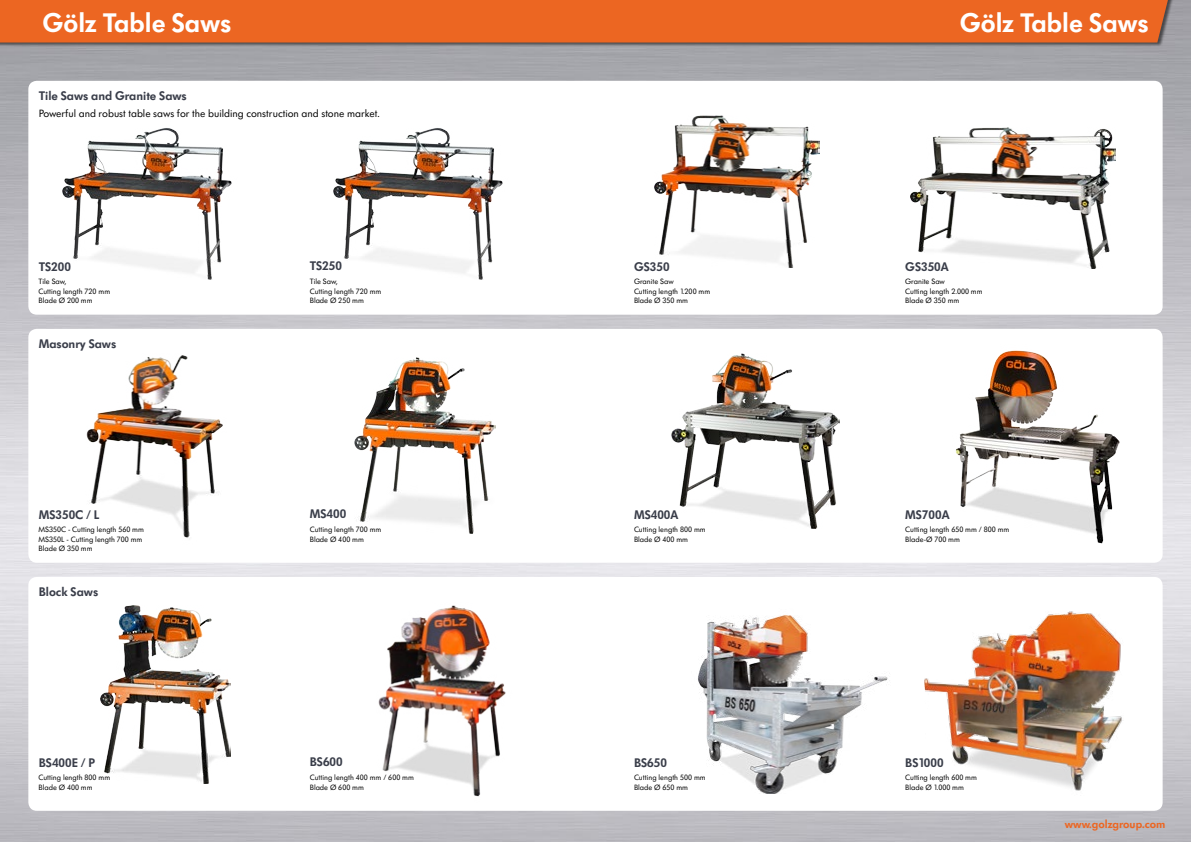
<style>
.page{position:relative;width:1191px;height:842px;background:#fff}
.page>*{position:absolute;margin:0;border:0;box-sizing:border-box;transform-origin:0 0}
.t1{font:28px "Futura SB Dem Bol";color:#fff}
.t2{font:13px "Futura SB Dem Bol";color:#393d49}
.t3{font:12px "Futura SB Dem Bol";color:#ec6622}
.t4{font:11px "Futura SB";color:#000}
.t5{font:8px/9.6px "Futura SB";color:#000}
</style>
<div class="page">
<div style="left:0;top:0;width:1182px;height:47px;background:#000;opacity:.55"></div>
<div style="left:0;top:0;width:1177px;height:43px;background:#ec6622"></div>
<img style="left:333px;top:128px;width:170px;height:152px">
<img style="left:62px;top:128px;width:170px;height:152px">
<img style="left:655px;top:115px;width:165px;height:153px">
<img style="left:911px;top:127px;width:204px;height:141px">
<img style="left:86px;top:355px;width:137px;height:184px">
<img style="left:354px;top:357px;width:141px;height:176px">
<img style="left:671px;top:353px;width:168px;height:176px">
<img style="left:956px;top:344px;width:213px;height:203px">
<img style="left:100px;top:605px;width:131px;height:178px">
<img style="left:378px;top:605px;width:128px;height:192px">
<img style="left:698px;top:615px;width:190px;height:178px">
<img style="left:924px;top:611px;width:198px;height:180px">
<h1 class="t1" style="left:43px;top:7px;width:190px">Gölz Table Saws</h1>
<h1 class="t1" style="left:960px;top:7px;width:190px">Gölz Table Saws</h1>
<h2 class="t2" style="left:39px;top:89px;width:149px">Tile Saws and Granite Saws</h2>
<h3 class="t4" style="left:39px;top:108px;width:342px">Powerful and robust table saws for the building construction and stone market.</h3>
<h2 class="t2" style="left:39px;top:259px;width:34px">TS200</h2>
<h2 class="t2" style="left:310px;top:259px;width:34px">TS250</h2>
<h2 class="t2" style="left:634px;top:259px;width:37px">GS350</h2>
<h2 class="t2" style="left:905px;top:259px;width:45px">GS350A</h2>
<p class="t5" style="left:39px;top:277px;width:73px">Tile Saw,<br>Cutting length 720 mm<br>Blade Ø 200 mm</p>
<p class="t5" style="left:310px;top:277px;width:73px">Tile Saw,<br>Cutting length 720 mm<br>Blade Ø 250 mm</p>
<p class="t5" style="left:905px;top:277px;width:79px">Granite Saw<br>Cutting length 2.000 mm<br>Blade Ø 350 mm</p>
<p class="t5" style="left:634px;top:277px;width:78px">Granite Saw<br>Cutting length 1.200 mm<br>Blade Ø 350 mm</p>
<h2 class="t2" style="left:39px;top:336px;width:79px">Masonry Saws</h2>
<h2 class="t2" style="left:39px;top:507px;width:62px">MS350C / L</h2>
<h2 class="t2" style="left:310px;top:507px;width:38px">MS400</h2>
<h2 class="t2" style="left:634px;top:507px;width:46px">MS400A</h2>
<h2 class="t2" style="left:905px;top:507px;width:46px">MS700A</h2>
<p class="t5" style="left:39px;top:525px;width:107px">MS350C - Cutting length 560 mm<br>MS350L - Cutting length 700 mm<br>Blade Ø 350 mm</p>
<p class="t5" style="left:310px;top:525px;width:73px">Cutting length 700 mm<br>Blade Ø 400 mm</p>
<p class="t5" style="left:634px;top:525px;width:73px">Cutting length 800 mm<br>Blade Ø 400 mm</p>
<p class="t5" style="left:905px;top:525px;width:106px">Cutting length 650 mm / 800 mm<br>Blade-Ø 700 mm</p>
<h2 class="t2" style="left:39px;top:585px;width:61px">Block Saws</h2>
<h2 class="t2" style="left:39px;top:755px;width:58px">BS400E / P</h2>
<h2 class="t2" style="left:310px;top:755px;width:34px">BS600</h2>
<h2 class="t2" style="left:634px;top:755px;width:34px">BS650</h2>
<h2 class="t2" style="left:905px;top:755px;width:40px">BS1000</h2>
<p class="t5" style="left:39px;top:773px;width:73px">Cutting length 800 mm<br>Blade Ø 400 mm</p>
<p class="t5" style="left:310px;top:773px;width:106px">Cutting length 400 mm / 600 mm<br>Blade Ø 600 mm</p>
<p class="t5" style="left:905px;top:773px;width:73px">Cutting length 600 mm<br>Blade Ø 1.000 mm</p>
<p class="t5" style="left:634px;top:773px;width:73px">Cutting length 500 mm<br>Blade Ø 650 mm</p>
<h3 class="t3" style="left:1064px;top:817px;width:102px">www.golzgroup.com</h3>
</div>
